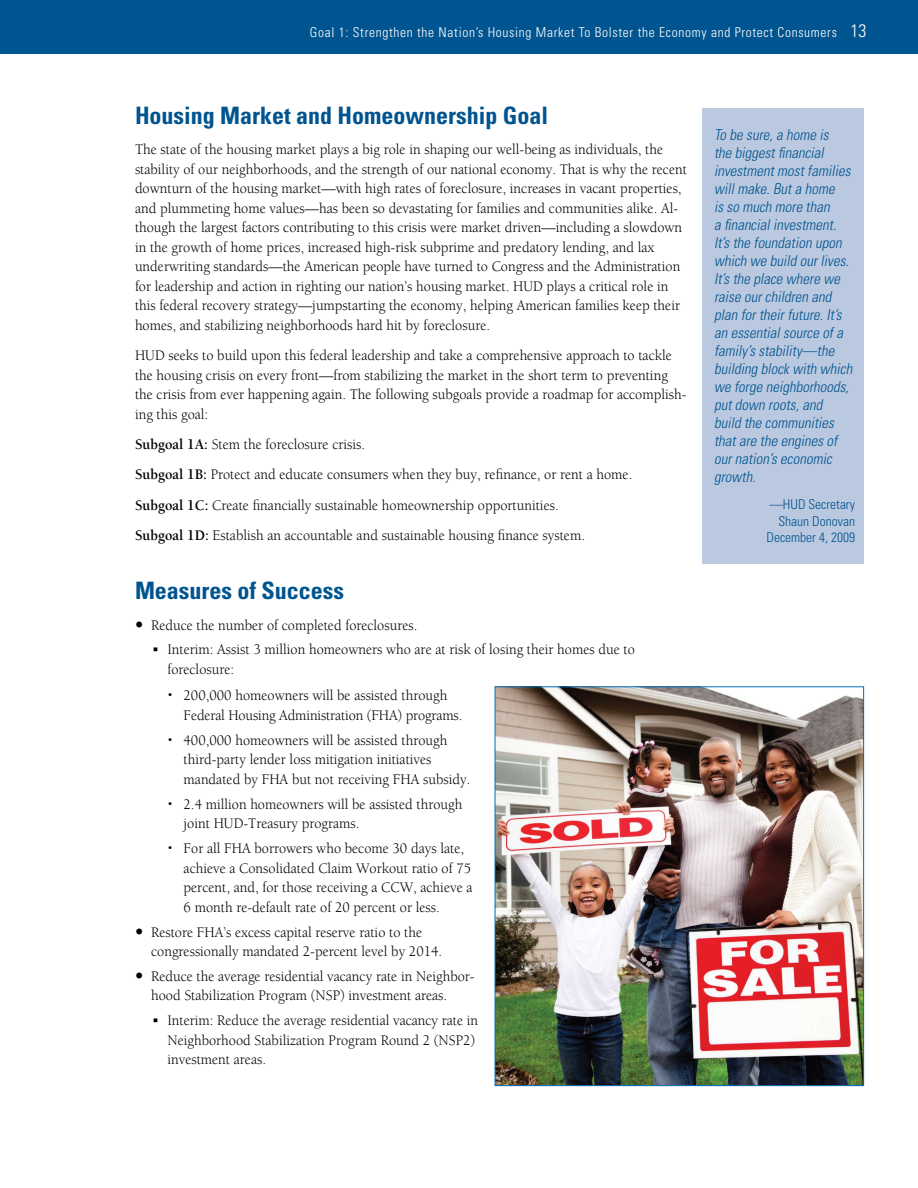
<style>
.page{position:relative;width:918px;height:1188px;background:#fff}
.page>*{position:absolute;margin:0;border:0;box-sizing:border-box;transform-origin:0 0}
.t1{font:700 condensed 24px "Univers LT Std";color:#00548f}
.t2{font:15px/19.5px "Berkeley";color:#000;scale:.95 1}
.t3{font:italic 300 condensed 15px/18px "Univers LT Std";color:#00548f}
.t4{font:300 condensed 13.5px "Univers LT Std";letter-spacing:.05em;color:#fff}
.t5{font:300 condensed 13.5px/16.5px "Univers LT Std";color:#00548f;text-align:right}
.s1{font-size:18px}
.s2{font-weight:700}
.s3{font-family:"Courier New"}
</style>
<div class="page">
<div style="left:0;top:0;width:918px;height:54px;background:#00548f"></div>
<div style="left:702px;top:108px;width:162px;height:455px;background:#bbc9e0"></div>
<img style="left:497px;top:688px;width:365px;height:396px">
<div style="left:495px;top:686px;width:369px;height:400px;border:1px solid #0071bc"></div>
<p class="t4" style="left:310px;top:24px;width:558px">Goal 1: Strengthen the Nation’s Housing Market To Bolster the Economy and Protect Consumers <span class="s1">13</span></p>
<h1 class="t1" style="left:135px;top:101px;width:415px">Housing Market and Homeownership Goal</h1>
<p class="t2" style="left:135px;top:140px;width:582px">The state of the housing market plays a big role in shaping our well-being as individuals, the stability of our neighborhoods, and the strength of our national economy. That is why the recent downturn of the housing market—with high rates of foreclosure, increases in vacant properties, and plummeting home values—has been so devastating for families and communities alike. Al&shy;though the largest factors contributing to this crisis were market driven—including a slowdown in the growth of home prices, increased high-risk subprime and predatory lending, and lax underwriting standards—the American people have turned to Congress and the Administration for leadership and action in righting our nation’s housing market. HUD plays a critical role in this federal recovery strategy—jumpstarting the economy, helping American families keep their homes, and stabilizing neighborhoods hard hit by foreclosure.</p>
<p class="t2" style="left:135px;top:346px;width:582px">HUD seeks to build upon this federal leadership and take a comprehensive approach to tackle the housing crisis on every front—from stabilizing the market in the short term to preventing the crisis from ever happening again. The following subgoals provide a roadmap for accomplish&shy;ing this goal:</p>
<p class="t2" style="left:135px;top:429px;width:525px;line-height:30.3px"><span class="s2">Subgoal 1A:</span> Stem the foreclosure crisis.<br><span class="s2">Subgoal 1B:</span> Protect and educate consumers when they buy, refinance, or rent a home.<br><span class="s2">Subgoal 1C:</span> Create financially sustainable homeownership opportunities.<br><span class="s2">Subgoal 1D:</span> Establish an accountable and sustainable housing finance system.</p>
<h1 class="t1" style="left:135px;top:576px;width:211px">Measures of Success</h1>
<p class="t2" style="left:151px;top:615px;width:282px">Reduce the number of completed foreclosures.</p>
<p class="t2" style="left:167px;top:640px;width:494px;text-indent:-16px"><span class="s3">▪</span> Interim: Assist 3 million homeowners who are at risk of losing their homes due to foreclosure:</p>
<p class="t2" style="left:184px;top:686px;width:295px">200,000 homeowners will be assisted through<br>Federal Housing Administration (FHA) programs.</p>
<p class="t2" style="left:184px;top:731px;width:303px">400,000 homeowners will be assisted through third-party lender loss mitigation initiatives mandated by FHA but not receiving FHA subsidy.</p>
<p class="t2" style="left:184px;top:795px;width:295px">2.4 million homeowners will be assisted through joint HUD-Treasury programs.</p>
<p class="t2" style="left:184px;top:839px;width:306px">For all FHA borrowers who become 30 days late, achieve a Consolidated Claim Workout ratio of 75 percent, and, for those receiving a CCW, achieve a 6 month re-default rate of 20 percent or less.</p>
<p class="t2" style="left:151px;top:922px;width:308px">Restore FHA’s excess capital reserve ratio to the congressionally mandated 2-percent level by 2014.</p>
<p class="t2" style="left:151px;top:967px;width:342px">Reduce the average residential vacancy rate in Neighbor&shy;hood Stabilization Program (NSP) investment areas.</p>
<p class="t2" style="left:167px;top:1011px;width:329px;text-indent:-16px"><span class="s3">▪</span> Interim: Reduce the average residential vacancy rate in<br>Neighborhood Stabilization Program Round 2 (NSP2) investment areas.</p>
<p class="t3" style="left:714px;top:126px;width:143px">To be sure,a home is the biggestfinancial investmentmostfamilies willmake.Buta home isso much more than<br>a financialinvestment.<br>It’sthe foundation upon which we build ourlives.<br>It’sthe place where we raise ourchildren and plan fortheirfuture.It’s an essentialsource ofa family’sstability—the building blockwith which we forge neighborhoods, putdown roots,and build the communities thatare the enginesof ournation’seconomic growth.</p>
<p class="t5" style="left:767px;top:496px;width:90px">—HUD Secretary<br>Shaun Donovan<br>December 4, 2009</p>
</div>
